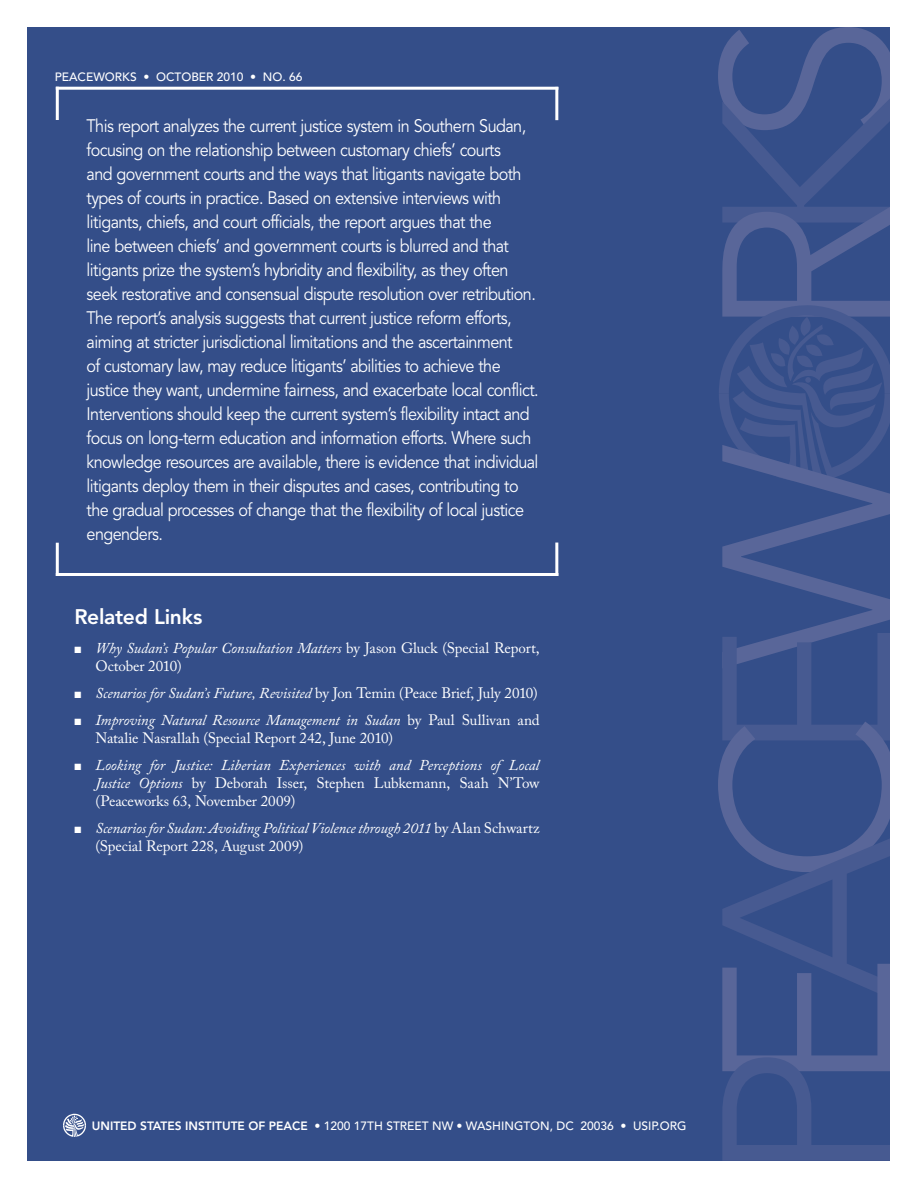
<style>
.page{position:relative;width:918px;height:1188px;background:#fff}
.page>*{position:absolute;margin:0;border:0;box-sizing:border-box;transform-origin:0 0}
.t1{font:800 21px "Avenir LT Std";letter-spacing:-.01em;color:#fff}
.t2{font:18px/24px "Avenir LT Std";letter-spacing:-.035em;color:#fff;scale:.9 1}
.t3{font:italic 15px/18px "Adobe Caslon Pro";letter-spacing:-.01em;color:#fff;text-align:justify}
.t4{font:15px/18px "Adobe Caslon Pro";letter-spacing:-.005em;color:#fff}
.t5{font:500 12px "Avenir LT Std";color:#fff}
.t6{font:800 12px "Avenir LT Std";color:#fff}
.s1{font-style:italic}
.s2{font-style:normal}
</style>
<div class="page">
<div style="left:27px;top:27px;width:864px;height:1134px;background:#344e89"></div>
<svg style="left:718px;top:27px;width:173px;height:1134px"></svg>
<hr style="left:56px;top:87px;width:502px;height:3px;background:#fff">
<hr style="left:56px;top:87px;width:3px;height:33px;background:#fff">
<hr style="left:555px;top:87px;width:3px;height:33px;background:#fff">
<svg style="left:63px;top:1114px;width:23px;height:23px"></svg>
<hr style="left:56px;top:573px;width:502px;height:3px;background:#fff">
<hr style="left:56px;top:543px;width:3px;height:33px;background:#fff">
<hr style="left:555px;top:543px;width:3px;height:33px;background:#fff">
<p class="t5" style="left:55px;top:70px;width:249px">PEACEWORKS • OCTOBER 2010 • N O. 66</p>
<p class="t2" style="left:87px;top:114px;width:504px">This report analyzes the current justice system in Southern Sudan, focusing on the relationship between customary chiefs’ courts<br>and government courts and the ways that litigants navigate both types of courts in practice. Based on extensive interviews with litigants, chiefs, and court officials, the report argues that the<br>line between chiefs’ and government courts is blurred and that litigants prize the system’s hybridity and flexibility, as they often seek restorative and consensual dispute resolution over retribution.<br>The report’s analysis suggests that current justice reform efforts, aiming at stricter jurisdictional limitations and the ascertainment<br>of customary law, may reduce litigants’ abilities to achieve the justice they want, undermine fairness, and exacerbate local conflict.<br>Interventions should keep the current system’s flexibility intact and focus on long-term education and information efforts. Where such knowledge resources are available, there is evidence that individual litigants deploy them in their disputes and cases, contributing to the gradual processes of change that the flexibility of local justice engenders.</p>
<p class="t1" style="left:75px;top:604px;width:129px">RELATED LINKS</p>
<p class="t4" style="left:96px;top:638px;width:445px;text-indent:-21px">■ <span class="s1">Why Sudan’s Popular Consultation Matters</span> by Jason Gluck (Special Report,<br>October 2010)</p>
<p class="t3" style="left:75px;top:683px;width:465px">■ Scenarios for Sudan’s Future, Revisited <span class="s2">by Jon Temin (Peace Brief, July 2010)</span></p>
<p class="t4" style="left:96px;top:710px;width:446px;text-indent:-21px">■ <span class="s1">Improving Natural Resource Management in Sudan</span> by Paul Sullivan and<br>Natalie Nasrallah (Special Report 242, June 2010)</p>
<p class="t3" style="left:96px;top:755px;width:446px;text-indent:-21px">■ Looking for Justice: Liberian Experiences with and Perceptions of Local Justice Options <span class="s2">by Deborah Isser, Stephen Lubkemann, Saah N’Tow (Peaceworks 63, November 2009)</span></p>
<p class="t3" style="left:96px;top:818px;width:446px;text-indent:-21px">■ Scenarios for Sudan: Avoiding Political Violence through 2011 <span class="s2">by Alan Schwartz (Special Report 228, August 2009)</span></p>
<p class="t6" style="left:92px;top:1119px;width:193px">UNITED STATES INSTITUTE OF PEACE</p>
<p class="t5" style="left:315px;top:1119px;width:374px">• 1200 17TH STREET NW • WASHIN GTON , DC 20036 • USIP.ORG</p>
</div>
